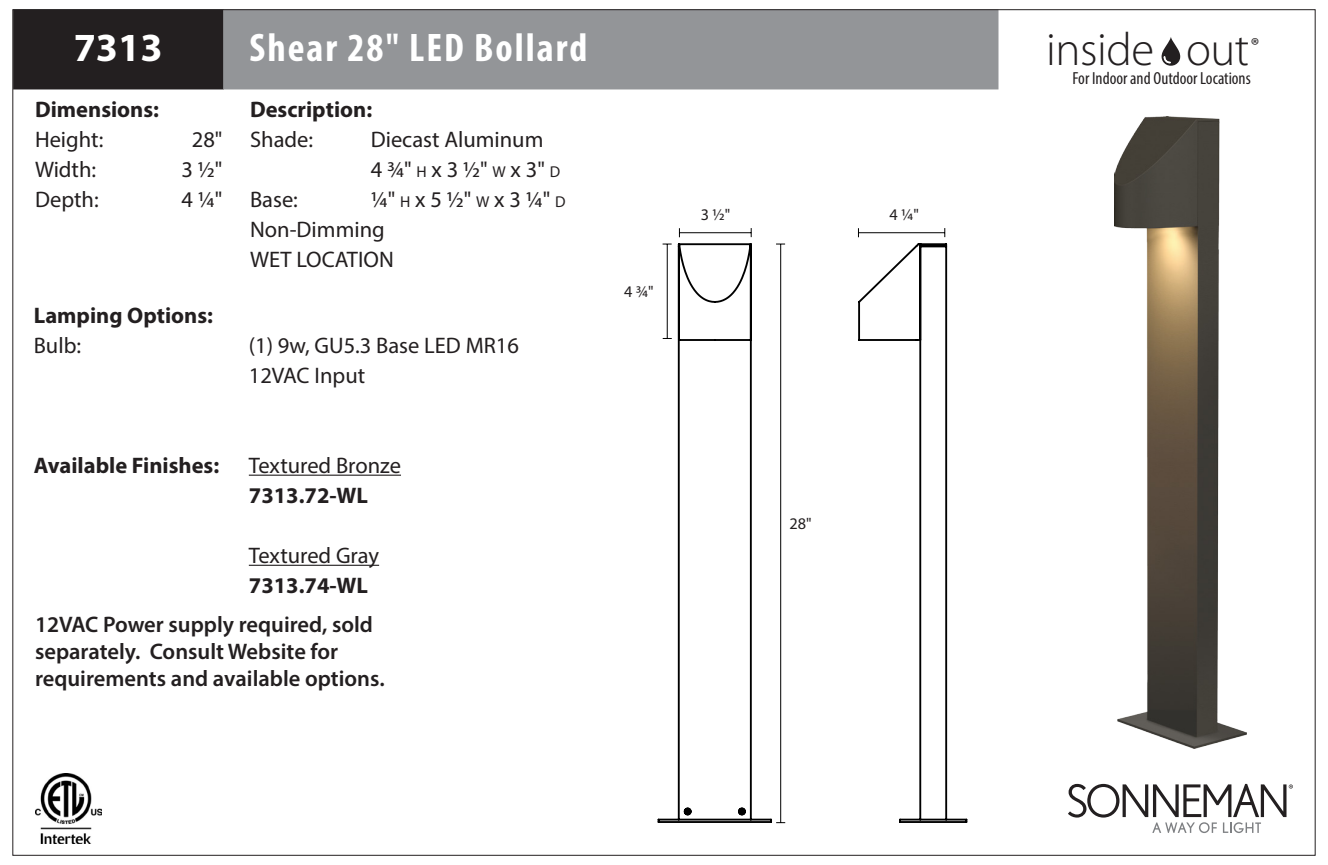
<style>
.page{position:relative;width:1328px;height:865px;background:#fff}
.page>*{position:absolute;margin:0;border:0;box-sizing:border-box;transform-origin:0 0}
.t1{font:300 46.75px "Myriad Pro";letter-spacing:-.01em;color:#231f20}
.CutSheetHeader{font:700 condensed 40px "Myriad Pro";letter-spacing:.05em;color:#fff}
.CutSheetHeader-2{font:700 40px "Myriad Pro";color:#fff}
.Body{font:22.5px/30px "Myriad Pro";color:#231f20}
.Description_R1{font:600 22.5px/27px "Myriad Pro";color:#231f20}
.Body_added_tab{font:22.5px "Myriad Pro";color:#231f20}
.Body-2{font:700 22.5px "Myriad Pro";color:#231f20}
.Body_added_tab-2{font:700 22.5px "Myriad Pro";color:#231f20}
.t2{font:20.5px "Myriad Pro";color:#231f20}
.t3{font:condensed 17.5px "Myriad Pro";color:#231f20}
.t4{font:16.25px "Myriad Pro";color:#231f20}
.s1{font-size:15.75px}
.s2{font-weight:700}
</style>
<div class="page">
<svg style="left:1068px;top:783px;width:224px;height:49px"></svg>
<img style="left:35px;top:773px;width:67px;height:70px">
<svg style="left:1161px;top:37px;width:19px;height:29px"></svg>
<img style="left:1114px;top:117px;width:132px;height:630px">
<svg style="left:657px;top:243px;width:115px;height:580px"></svg>
<svg style="left:858px;top:243px;width:110px;height:580px"></svg>
<hr style="left:679px;top:232px;width:72px;height:1px;background:#000">
<hr style="left:858px;top:232px;width:86px;height:1px;background:#000">
<hr style="left:780px;top:244px;width:1px;height:577px;background:#000">
<hr style="left:667px;top:244px;width:1px;height:94px;background:#000">
<hr style="left:249px;top:474px;width:152px;height:1px;background:#231f20">
<hr style="left:249px;top:564px;width:130px;height:1px;background:#231f20">
<div style="left:13px;top:9px;width:211px;height:80px;background:#231f20"></div>
<div style="left:223px;top:9px;width:775px;height:80px;background:#939598"></div>
<p class="CutSheetHeader-2" style="left:74px;top:22px;width:90px">7313</p>
<p class="CutSheetHeader" style="left:249px;top:23px;width:339px">Shear 28" LED Bollard</p>
<p class="Body-2" style="left:35px;top:94px;width:126px">Dimensions:</p>
<p class="Body" style="left:35px;top:124px;width:70px">Height:</p>
<p class="Body" style="left:192px;top:124px;width:32px">28"</p>
<p class="Body" style="left:35px;top:154px;width:63px">Width:</p>
<p class="Body" style="left:182px;top:154px;width:42px">3 ½"</p>
<p class="Body" style="left:35px;top:184px;width:65px">Depth:</p>
<p class="Body" style="left:182px;top:184px;width:42px">4 ¼"</p>
<p class="Body_added_tab-2" style="left:250px;top:94px;width:124px">Description:</p>
<p class="Body_added_tab" style="left:250px;top:125px;width:65px">Shade:</p>
<p class="Body_added_tab" style="left:371px;top:125px;width:174px">Diecast Aluminum</p>
<p class="Body_added_tab" style="left:371px;top:155px;width:191px">4 ¾"<span class="s1">h</span>x 3 ½"<span class="s1">w</span>x 3"<span class="s1">d</span></p>
<p class="Body_added_tab" style="left:250px;top:185px;width:49px">Base:</p>
<p class="Body_added_tab" style="left:371px;top:185px;width:196px">¼"<span class="s1">h</span>x 5 ½"<span class="s1">w</span>x 3 ¼"<span class="s1">d</span></p>
<p class="Body_added_tab" style="left:250px;top:215px;width:136px">Non-Dimming</p>
<p class="Body_added_tab" style="left:250px;top:245px;width:145px">WET LOCATION</p>
<p class="Body-2" style="left:34px;top:300px;width:181px">Lamping Options:</p>
<p class="Body" style="left:34px;top:329px;width:49px">Bulb:</p>
<p class="Body" style="left:249px;top:329px;width:272px">(1) 9w, GU5.3 Base LED MR16</p>
<p class="Body" style="left:249px;top:359px;width:118px">12VAC Input</p>
<p class="Body-2" style="left:34px;top:450px;width:187px">Available Finishes:</p>
<p class="Body" style="left:249px;top:449px;width:154px">Textured Bronze<br><span class="s2">7313.72-WL</span></p>
<p class="Body" style="left:249px;top:539px;width:132px">Textured Gray<br><span class="s2">7313.74-WL</span></p>
<p class="Description_R1" style="left:35px;top:610px;width:351px">12VAC Power supply required, sold separately. Consult Website for requirements and available options.</p>
<p class="t4" style="left:624px;top:281px;width:31px">4 ¾"</p>
<p class="t4" style="left:700px;top:204px;width:31px">3 ½"</p>
<p class="t4" style="left:789px;top:513px;width:24px">28"</p>
<p class="t4" style="left:889px;top:204px;width:31px">4 ¼"</p>
<h1 class="t1" style="left:1046px;top:21px;width:205px">inside out</h1>
<p class="t3" style="left:1072px;top:68px;width:180px">For Indoor and Outdoor Locations</p>
<p class="t2" style="left:1250px;top:33px;width:10px">®</p>
</div>
